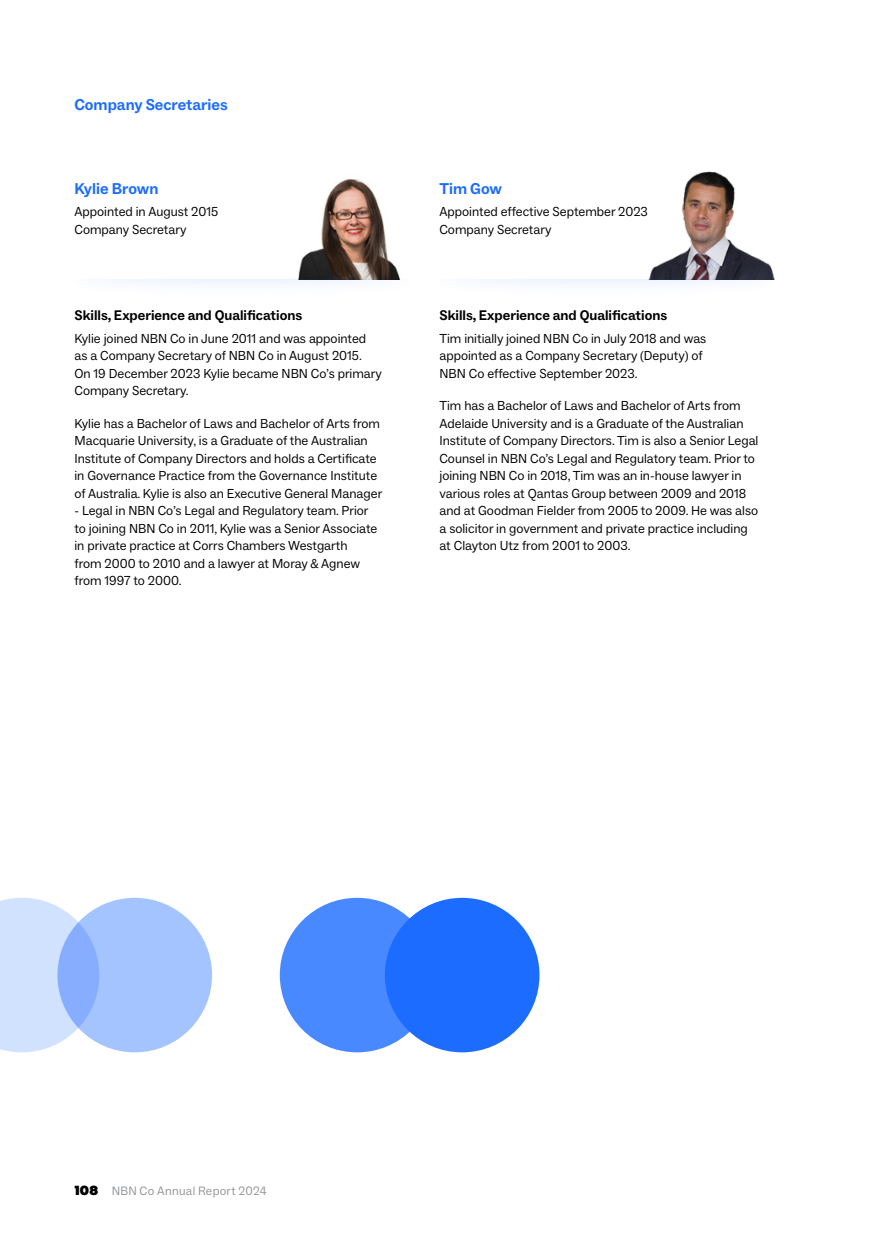
<style>
.page{position:relative;width:874px;height:1241px;background:#fff}
.page>*{position:absolute;margin:0;border:0;box-sizing:border-box;transform-origin:0 0}
.t1{font:700 15.75px "ABC Social";color:#1b6cff}
.t2{font:700 14px "ABC Social";color:#000}
.t3{font:13.12px/17.5px "ABC Social";color:#000}
.t4{font:12.25px "ABC Social";letter-spacing:.02em;color:#939598}
.s1{font-family:"Supreme LL Jumbo";color:#000}
</style>
<div class="page">
<img style="left:647px;top:171px;width:127px;height:109px">
<svg style="left:0;top:898px;width:99px;height:154px;background:#d7e5ff"></svg>
<div style="left:280px;top:897px;width:154px;height:155px;background:#4989ff;border-radius:50%"></div>
<svg style="left:57px;top:897px;width:155px;height:155px;background:#a0c0ff"></svg>
<div style="left:384px;top:897px;width:155px;height:155px;background:#1b6cff;border-radius:50%"></div>
<img style="left:293px;top:178px;width:108px;height:102px">
<p class="t1" style="left:74px;top:95px;width:155px">Company Secretaries</p>
<p class="t1" style="left:74px;top:178px;width:85px">Kylie Brown</p>
<p class="t3" style="left:74px;top:203px;width:145px">Appointed in August 2015<br>Company Secretary</p>
<p class="t2" style="left:74px;top:307px;width:229px">Skills, Experience and Qualifications</p>
<p class="t3" style="left:74px;top:329px;width:309px">Kylie joined NBN Co in June 2011 and was appointed as a Company Secretary of NBN Co in August 2015.<br>On 19 December 2023 Kylie became NBN Co’s primary Company Secretary.</p>
<p class="t3" style="left:74px;top:414px;width:309px">Kylie has a Bachelor of Laws and Bachelor of Arts from Macquarie University, is a Graduate of the Australian Institute of Company Directors and holds a Certificate in Governance Practice from the Governance Institute of Australia. Kylie is also an Executive General Manager</p>
<p class="t3" style="left:74px;top:502px;width:304px">- Legal in NBN Co’s Legal and Regulatory team. Prior to joining NBN Co in 2011, Kylie was a Senior Associate in private practice at Corrs Chambers Westgarth from 2000 to 2010 and a lawyer at Moray &amp; Agnew from 1997 to 2000.</p>
<p class="t1" style="left:439px;top:178px;width:64px">Tim Gow</p>
<p class="t3" style="left:439px;top:203px;width:210px">Appointed effective September 2023<br>Company Secretary</p>
<p class="t2" style="left:439px;top:307px;width:229px">Skills, Experience and Qualifications</p>
<p class="t3" style="left:439px;top:329px;width:268px">Tim initially joined NBN Co in July 2018 and was appointed as a Company Secretary (Deputy) of<br>NBN Co effective September 2023.</p>
<p class="t3" style="left:439px;top:397px;width:320px">Tim has a Bachelor of Laws and Bachelor of Arts from Adelaide University and is a Graduate of the Australian Institute of Company Directors. Tim is also a Senior Legal Counsel in NBN Co’s Legal and Regulatory team. Prior to joining NBN Co in 2018, Tim was an in-house lawyer in various roles at Qantas Group between 2009 and 2018 and at Goodman Fielder from 2005 to 2009. He was also a solicitor in government and private practice including at Clayton Utz from 2001 to 2003.</p>
<p class="t4" style="left:74px;top:1182px;width:193px"><span class="s1">108</span> NBN Co Annual Report 2024</p>
</div>
